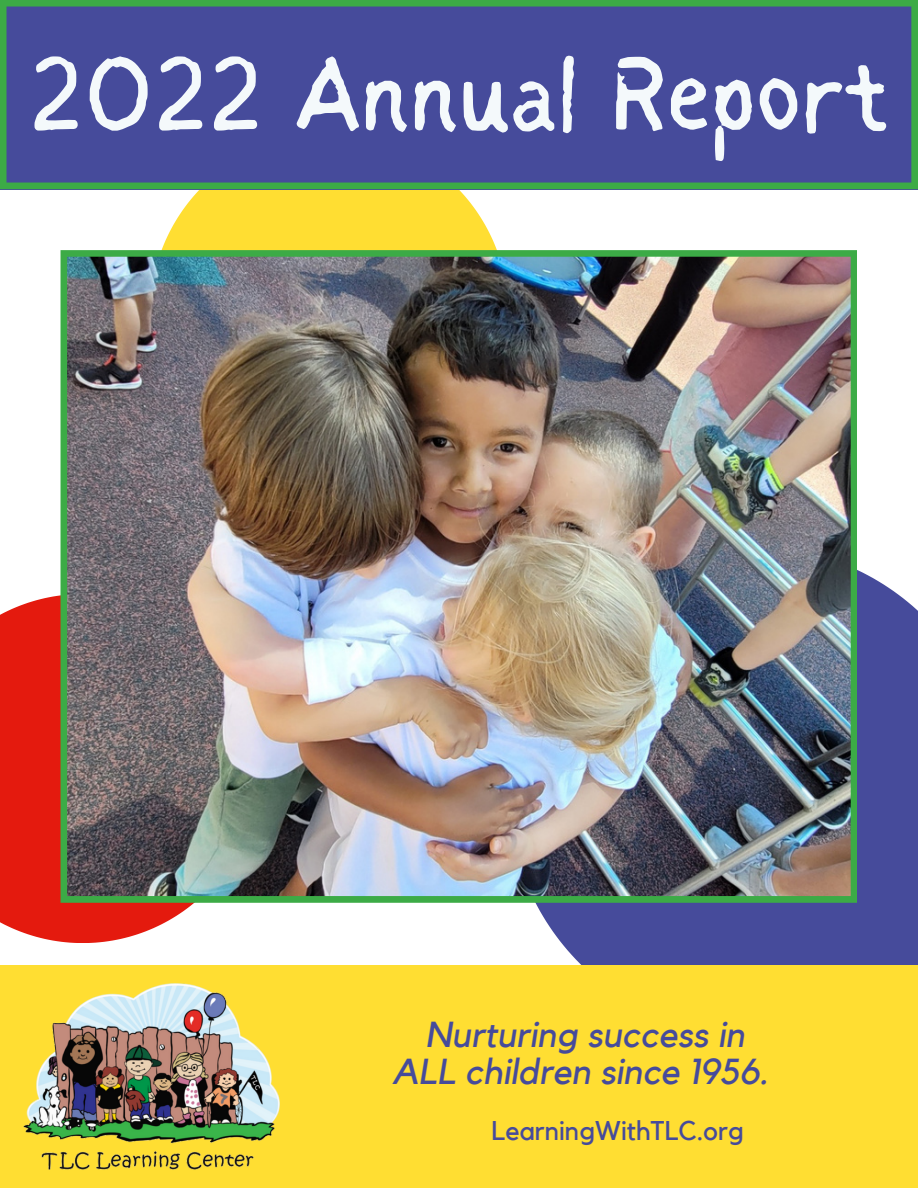
<style>
.page{position:relative;width:918px;height:1188px;background:#fff}
.page>*{position:absolute;margin:0;border:0;box-sizing:border-box;transform-origin:0 0}
.t1{font:106.5px "Sigher";color:#f4f9fb}
.t2{font:italic 36px "Kollektif";color:#464b9b}
.t3{font:27px "Kollektif";color:#464b9b}
</style>
<div class="page">
<svg style="left:0;top:594px;width:194px;height:349px;background:#e53024"></svg>
<svg style="left:508px;top:570px;width:410px;height:396px;background:#575ca2"></svg>
<svg style="left:150px;top:189px;width:358px;height:61px;background:#fbe052"></svg>
<img style="left:61px;top:250px;width:796px;height:653px">
<svg style="left:0;top:0;width:918px;height:189px;background:#455294"></svg>
<div style="left:0;top:966px;width:918px;height:222px;background:#ffde32"></div>
<img style="left:23px;top:983px;width:257px;height:187px">
<p class="t1" style="left:29px;top:51px;width:862px">2022 Annual Report</p>
<p class="t2" style="left:425px;top:1018px;width:321px">Nurturing success in</p>
<p class="t2" style="left:392px;top:1055px;width:378px">ALL children since 1956.</p>
<p class="t3" style="left:492px;top:1119px;width:254px">LearningWithTLC.org</p>
</div>
